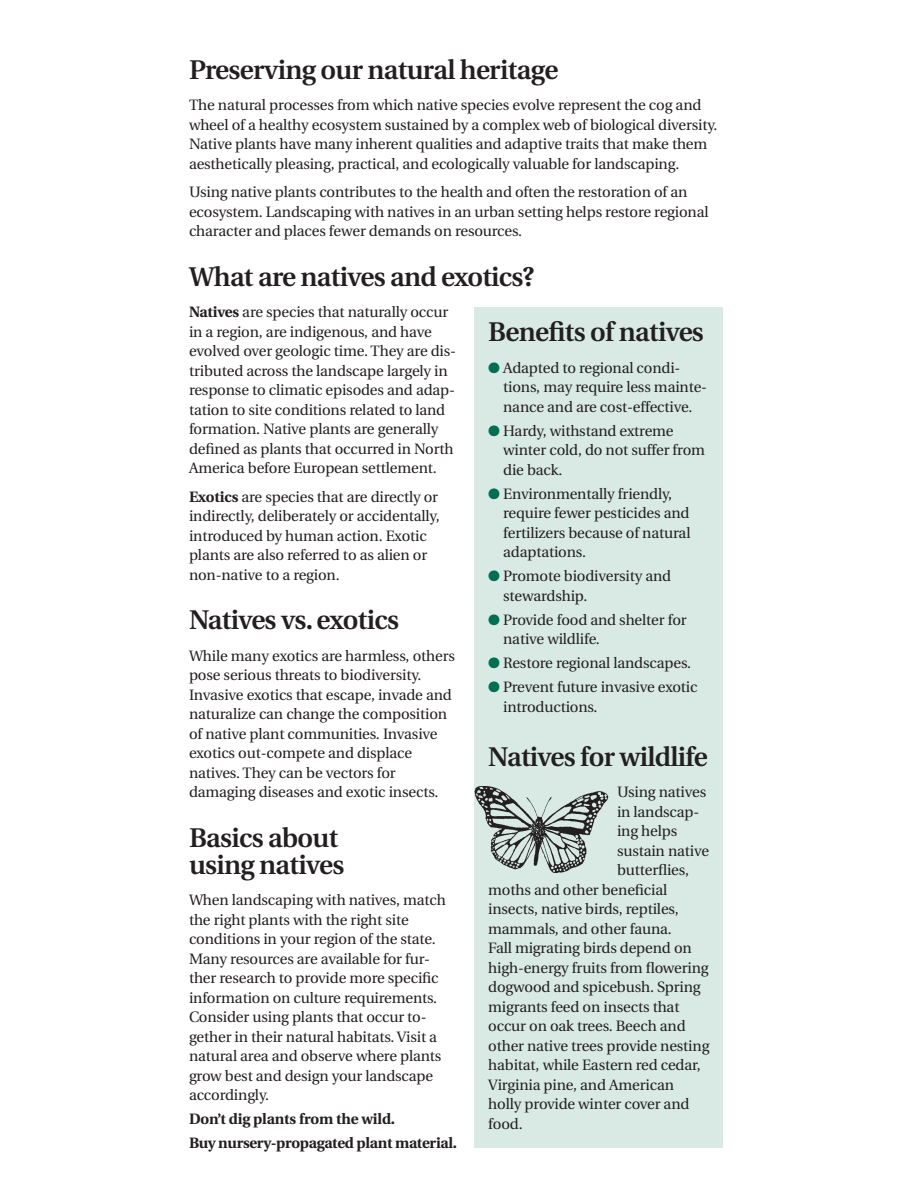
<style>
.page{position:relative;width:918px;height:1188px;background:#fff}
.page>*{position:absolute;margin:0;border:0;box-sizing:border-box;transform-origin:0 0}
.t1{font:600 27px/27px "Utopia";letter-spacing:-.025em;color:#231f20}
.t2{font:15px/19.5px "Utopia";letter-spacing:-.01em;color:#231f20}
.t3{font:700 15px/24px "Utopia";letter-spacing:-.02em;color:#231f20}
.s1{font-weight:700}
.s2{color:#006e51}
</style>
<div class="page">
<div style="left:475px;top:307px;width:248px;height:841px;background:#d9eae5"></div>
<img style="left:475px;top:786px;width:133px;height:87px">
<h1 class="t1" style="left:189px;top:56px;width:371px">Preserving our natural heritage</h1>
<p class="t2" style="left:189px;top:96px;width:530px">The natural processes from which native species evolve represent the cog and wheel of a healthy ecosystem sustained by a complex web of biological diversity.<br>Native plants have many inherent qualities and adaptive traits that make them aesthetically pleasing, practical, and ecologically valuable for landscaping.</p>
<p class="t2" style="left:189px;top:183px;width:521px">Using native plants contributes to the health and often the restoration of an ecosystem. Landscaping with natives in an urban setting helps restore regional character and places fewer demands on resources.</p>
<h1 class="t1" style="left:189px;top:263px;width:347px">What are natives and exotics?</h1>
<p class="t2" style="left:189px;top:303px;width:269px"><span class="s1">Natives</span> are species that naturally occur in a region, are indigenous, and have evolved over geologic time. They are dis&shy;tributed across the landscape largely in response to climatic episodes and adap&shy;tation to site conditions related to land formation. Native plants are generally defined as plants that occurred in North America before European settlement.</p>
<p class="t2" style="left:189px;top:487px;width:252px"><span class="s1">Exotics</span> are species that are directly or indirectly, deliberately or accidentally, introduced by human action. Exotic plants are also referred to as alien or non-native to a region.</p>
<h1 class="t1" style="left:189px;top:607px;width:212px">Natives vs. exotics</h1>
<p class="t2" style="left:189px;top:646px;width:267px">While many exotics are harmless, others pose serious threats to biodiversity.<br>Invasive exotics that escape, invade and naturalize can change the composition of native plant communities. Invasive exotics out-compete and displace natives. They can be vectors for damaging diseases and exotic insects.</p>
<h1 class="t1" style="left:189px;top:824px;width:157px">Basics about using natives</h1>
<p class="t2" style="left:189px;top:891px;width:258px">When landscaping with natives, match the right plants with the right site conditions in your region of the state.<br>Many resources are available for fur&shy;ther research to provide more specific information on culture requirements.<br>Consider using plants that occur to&shy;gether in their natural habitats. Visit a natural area and observe where plants grow best and design your landscape accordingly.</p>
<p class="t3" style="left:189px;top:1107px;width:269px">Don’t dig plants from the wild.<br>Buy nursery-propagated plant material.</p>
<h1 class="t1" style="left:488px;top:319px;width:217px">Benefits of natives</h1>
<p class="t2" style="left:503px;top:358px;width:205px;text-indent:-15px"><span class="s2">●</span> Adapted to regional condi&shy;tions, may require less mainte&shy;nance and are cost-effective.</p>
<p class="t2" style="left:503px;top:421px;width:203px;text-indent:-15px"><span class="s2">●</span> Hardy, withstand extreme winter cold, do not suffer from die back.</p>
<p class="t2" style="left:503px;top:484px;width:189px;text-indent:-15px"><span class="s2">●</span> Environmentally friendly, require fewer pesticides and fertilizers because of natural adaptations.</p>
<p class="t2" style="left:503px;top:567px;width:170px;text-indent:-15px"><span class="s2">●</span> Promote biodiversity and stewardship.</p>
<p class="t2" style="left:503px;top:610px;width:185px;text-indent:-15px"><span class="s2">●</span> Provide food and shelter for native wildlife.</p>
<p class="t2" style="left:488px;top:654px;width:204px"><span class="s2">●</span> Restore regional landscapes.</p>
<p class="t2" style="left:503px;top:678px;width:196px;text-indent:-15px"><span class="s2">●</span> Prevent future invasive exotic introductions.</p>
<h1 class="t1" style="left:488px;top:743px;width:221px">Natives for wildlife</h1>
<p class="t2" style="left:617px;top:783px;width:91px">Using natives</p>
<p class="t2" style="left:617px;top:802px;width:84px">in landscap-</p>
<p class="t2" style="left:617px;top:822px;width:62px">ing helps</p>
<p class="t2" style="left:617px;top:841px;width:94px">sustain native</p>
<p class="t2" style="left:617px;top:861px;width:74px">butterflies,</p>
<p class="t2" style="left:488px;top:880px;width:181px">moths and other beneficial</p>
<p class="t2" style="left:488px;top:900px;width:192px">insects, native birds, reptiles,</p>
<p class="t2" style="left:488px;top:919px;width:185px">mammals, and other fauna.</p>
<p class="t2" style="left:488px;top:939px;width:205px">Fall migrating birds depend on</p>
<p class="t2" style="left:488px;top:958px;width:222px">high-energy fruits from flowering</p>
<p class="t2" style="left:488px;top:978px;width:214px">dogwood and spicebush. Spring</p>
<p class="t2" style="left:488px;top:997px;width:193px">migrants feed on insects that</p>
<p class="t2" style="left:488px;top:1017px;width:199px">occur on oak trees. Beech and</p>
<p class="t2" style="left:488px;top:1036px;width:223px">other native trees provide nesting</p>
<p class="t2" style="left:488px;top:1056px;width:214px">habitat, while Eastern red cedar,</p>
<p class="t2" style="left:488px;top:1075px;width:187px">Virginia pine, and American</p>
<p class="t2" style="left:488px;top:1095px;width:203px">holly provide winter cover and</p>
<p class="t2" style="left:488px;top:1114px;width:36px">food.</p>
</div>
